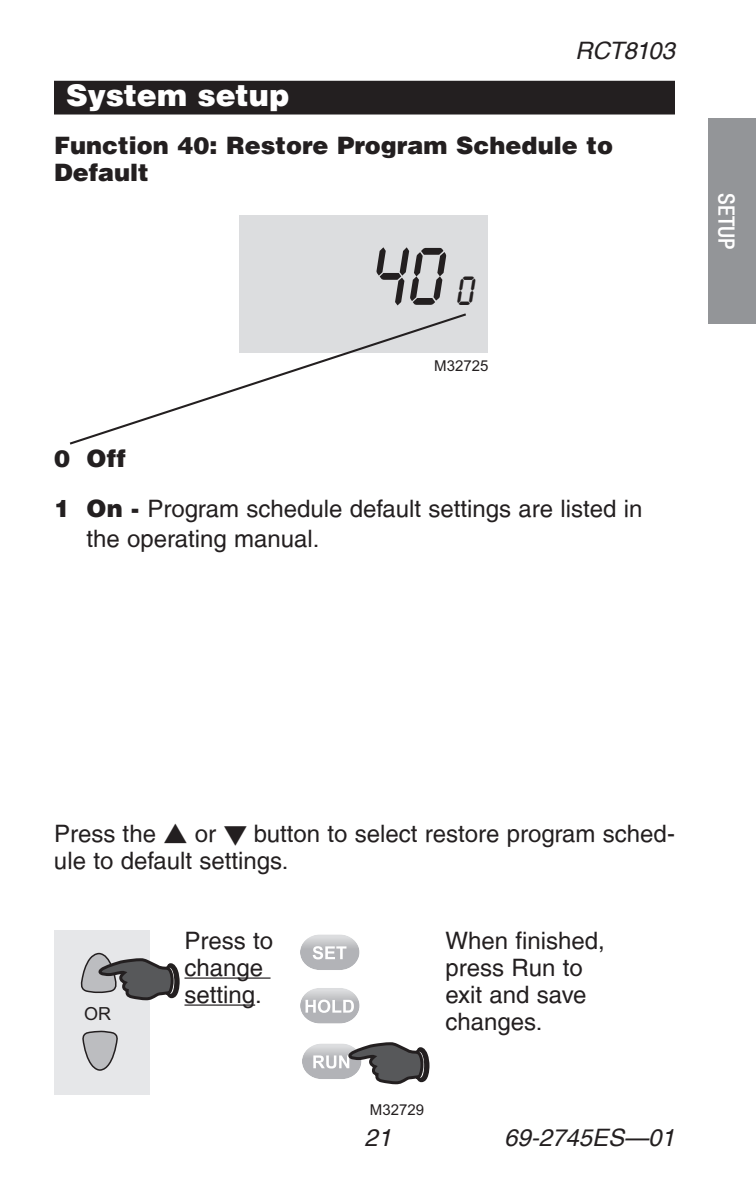
<style>
.page{position:relative;width:756px;height:1188px;background:#fff}
.page>*{position:absolute;margin:0;border:0;box-sizing:border-box;transform-origin:0 0}
.t1{font:85.5px "LCD Hwell";color:#231f20;scale:.9 1}
.t2{font:900 30px "Helvetica LT";color:#fff}
.t3{font:24px/27px "Helvetica LT";color:#231f20}
.t4{font:900 24px/27px "Helvetica LT";color:#231f20}
.t5{font:italic 24px "Helvetica LT";color:#231f20}
.t6{font:italic 24px "Helvetica LT";letter-spacing:-.02em;color:#231f20}
.t7{font:500 condensed 22.5px "Helvetica Neue";color:#fff}
.t8{font:18px "Arial";color:#231f20}
.t9{font:15px "Arial";color:#231f20}
.s1{font-size:42.9px}
.s2{font-weight:900}
</style>
<div class="page">
<div style="left:709px;top:119px;width:47px;height:205px;background:#939598"></div>
<div style="left:54px;top:81px;width:621px;height:34px;background:#231f20"></div>
<div style="left:54px;top:930px;width:96px;height:165px;background:#e6e7e9"></div>
<svg style="left:82px;top:1030px;width:36px;height:41px"></svg>
<svg style="left:81px;top:952px;width:99px;height:49px"></svg>
<svg style="left:300px;top:988px;width:60px;height:36px"></svg>
<svg style="left:300px;top:934px;width:60px;height:36px"></svg>
<svg style="left:302px;top:1042px;width:127px;height:43px"></svg>
<hr style="left:185px;top:977px;width:86px;height:2px;background:#231f20">
<hr style="left:185px;top:1004px;width:70px;height:2px;background:#231f20">
<div style="left:239px;top:215px;width:248px;height:138px;background:#dcdddf"></div>
<svg style="left:69px;top:313px;width:397px;height:132px"></svg>
<p class="t6" style="left:575px;top:37px;width:101px">RCT8103</p>
<p class="t2" style="left:66px;top:78px;width:225px">System setup</p>
<p class="t4" style="left:54px;top:132px;width:561px">Function 40: Restore Program Schedule to<br>Default</p>
<h1 class="t1" style="left:369px;top:225px;width:118px">40 <span class="s1">0</span></h1>
<p class="t9" style="left:434px;top:357px;width:56px">M32725</p>
<p class="t3" style="left:54px;top:434px;width:590px;line-height:49.5px"><span class="s2">0 Off<br>1 On -</span> Program schedule default settings are listed in</p>
<p class="t3" style="left:86px;top:525px;width:234px">the operating manual.</p>
<p class="t7" style="left:739px;top:193px;width:58px;rotate:90deg">SETUP</p>
<p class="t3" style="left:54px;top:820px;width:622px">Press the ▲ or ▼ button to select restore program sched&shy;ule to default settings.</p>
<p class="t8" style="left:84px;top:1003px;width:28px">OR</p>
<p class="t3" style="left:185px;top:927px;width:90px">Press to change setting.</p>
<p class="t3" style="left:446px;top:927px;width:161px">When finished, press Run to exit and save changes.</p>
<p class="t9" style="left:370px;top:1101px;width:56px">M32729</p>
<p class="t5" style="left:365px;top:1124px;width:28px">21</p>
<p class="t5" style="left:504px;top:1124px;width:172px">69-2745ES—01</p>
</div>
